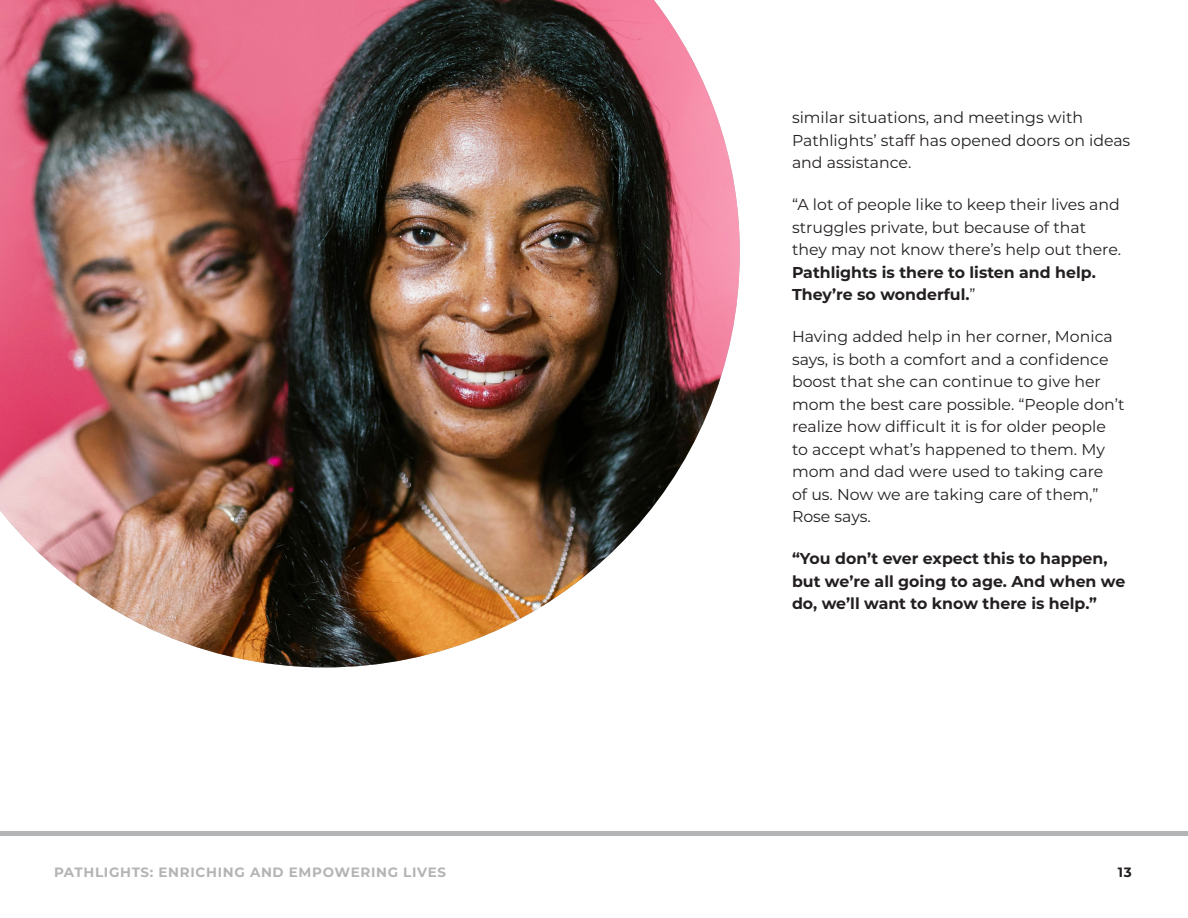
<style>
.page{position:relative;width:1188px;height:918px;background:#fff}
.page>*{position:absolute;margin:0;border:0;box-sizing:border-box;transform-origin:0 0}
.Body{font:15.75px/22.5px "Montserrat";color:#231f20}
.Body-2{font:700 15.75px/22.5px "Montserrat";color:#231f20}
.t1{font:700 13.5px "Montserrat";letter-spacing:.05em;color:#b2b4b6}
.t2{font:700 13.5px "Montserrat";color:#231f20}
.s1{font-weight:700}
</style>
<div class="page">
<hr style="left:0;top:832px;width:1188px;height:4px;background:#b2b4b6">
<img style="left:0;top:0;width:740px;height:667px">
<p class="t1" style="left:54px;top:863px;width:394px">PATHLIGHTS: ENRICHING AND EMPOWERING LIVES</p>
<p class="Body" style="left:792px;top:106px;width:340px">similar situations, and meetings with<br>Pathlights’ staff has opened doors on ideas and assistance.</p>
<p class="Body" style="left:792px;top:193px;width:331px">“A lot of people like to keep their lives and struggles private, but because of that they may not know there’s help out there.<br><span class="s1">Pathlights is there to listen and help.<br>They’re so wonderful.</span>”</p>
<p class="Body" style="left:792px;top:325px;width:334px">Having added help in her corner, Monica says, is both a comfort and a confidence boost that she can continue to give her mom the best care possible. “People don’t realize how difficult it is for older people to accept what’s happened to them. My mom and dad were used to taking care<br>of us. Now we are taking care of them,” Rose says.</p>
<p class="Body-2" style="left:792px;top:546px;width:335px">“You don’t ever expect this to happen, but we’re all going to age. And when we do, we’ll want to know there is help.”</p>
<p class="t2" style="left:1118px;top:863px;width:15px">13</p>
</div>
